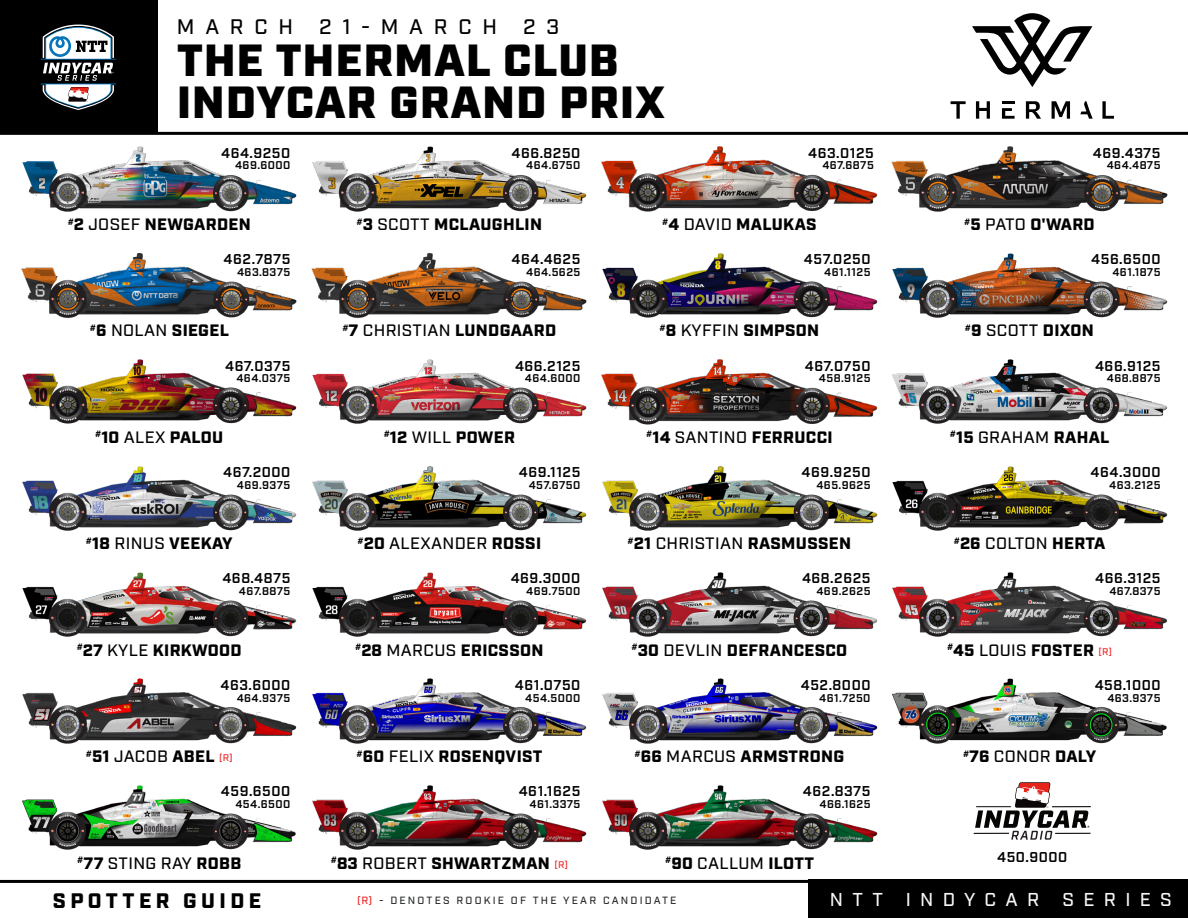
<style>
.page{position:relative;width:1188px;height:918px;background:#fff}
.page>*{position:absolute;margin:0;border:0;box-sizing:border-box;transform-origin:0 0}
.t1{font:900 45px "Industry";letter-spacing:.03em;color:#000}
.t2{font:500 21px "Industry";letter-spacing:.51em;color:#000}
.t3{font:900 21px "Industry";letter-spacing:.21em;color:#000}
.t4{font:500 18.6px "Industry";letter-spacing:.5em;color:#f5f7f7}
.t5{font:900 16.5px "Industry";letter-spacing:.02em;color:#000}
.t6{font:500 16.5px "Industry";letter-spacing:.02em;color:#000}
.t7{font:600 14.25px "Industry";letter-spacing:.04em;color:#000}
.t8{font:600 11.25px "Industry";letter-spacing:.04em;color:#000}
.t9{font:500 10.5px "Industry";letter-spacing:.21em;color:#262827}
.s1{font-weight:500}
.s2{font-weight:900}
.s3{font-weight:500;font-size:9.6px;color:#ee2123}
.s4{color:#ee2123}
</style>
<div class="page">
<svg style="left:0;top:880px;width:809px;height:38px"></svg>
<svg style="left:0;top:0;width:1188px;height:135px"></svg>
<div style="left:809px;top:880px;width:379px;height:38px;background:#000"></div>
<img style="left:602px;top:785px;width:276px;height:65px">
<img style="left:602px;top:678px;width:276px;height:66px">
<img style="left:602px;top:572px;width:276px;height:65px">
<img style="left:602px;top:466px;width:276px;height:65px">
<img style="left:601px;top:359px;width:277px;height:66px">
<img style="left:602px;top:253px;width:276px;height:65px">
<img style="left:601px;top:146px;width:277px;height:66px">
<img style="left:22px;top:785px;width:274px;height:65px">
<img style="left:892px;top:678px;width:275px;height:66px">
<img style="left:892px;top:572px;width:276px;height:65px">
<img style="left:892px;top:466px;width:276px;height:65px">
<img style="left:892px;top:359px;width:276px;height:65px">
<img style="left:892px;top:253px;width:276px;height:65px">
<img style="left:891px;top:146px;width:277px;height:66px">
<img style="left:312px;top:785px;width:275px;height:65px">
<img style="left:22px;top:678px;width:275px;height:66px">
<img style="left:22px;top:572px;width:275px;height:65px">
<img style="left:22px;top:466px;width:275px;height:65px">
<img style="left:22px;top:359px;width:275px;height:65px">
<img style="left:21px;top:253px;width:276px;height:65px">
<img style="left:22px;top:146px;width:275px;height:66px">
<img style="left:312px;top:678px;width:275px;height:66px">
<img style="left:312px;top:572px;width:275px;height:65px">
<img style="left:312px;top:466px;width:275px;height:65px">
<img style="left:312px;top:359px;width:275px;height:65px">
<img style="left:311px;top:253px;width:276px;height:65px">
<img style="left:312px;top:146px;width:275px;height:66px">
<svg style="left:972px;top:13px;width:120px;height:74px"></svg>
<svg style="left:951px;top:101px;width:15px;height:18px"></svg>
<svg style="left:976px;top:101px;width:14px;height:18px"></svg>
<svg style="left:1026px;top:101px;width:15px;height:18px"></svg>
<svg style="left:1052px;top:101px;width:18px;height:18px"></svg>
<svg style="left:1102px;top:101px;width:12px;height:18px"></svg>
<svg style="left:1080px;top:101px;width:13px;height:18px"></svg>
<svg style="left:1002px;top:101px;width:13px;height:18px"></svg>
<hr style="left:974px;top:833px;width:35px;height:1px;background:#040503">
<svg style="left:975px;top:782px;width:114px;height:58px"></svg>
<hr style="left:1055px;top:833px;width:36px;height:1px;background:#040503">
<hr style="left:1052px;top:806px;width:39px;height:1px;background:#040503">
<div style="left:0;top:0;width:157px;height:133px;background:#000"></div>
<svg style="left:41px;top:25px;width:75px;height:85px"></svg>
<p class="t2" style="left:177px;top:14px;width:384px">MARCH 21-MARCH 23</p>
<p class="t1" style="left:177px;top:33px;width:443px">THE THERMAL CLUB</p>
<p class="t1" style="left:177px;top:75px;width:489px">INDYCAR GRAND PRIX</p>
<p class="t7" style="left:221px;top:144px;width:71px">464.9250</p>
<p class="t8" style="left:235px;top:159px;width:57px">469.6000</p>
<p class="t7" style="left:512px;top:144px;width:70px">466.8250</p>
<p class="t8" style="left:526px;top:159px;width:56px">464.6750</p>
<p class="t7" style="left:808px;top:144px;width:67px">463.0125</p>
<p class="t8" style="left:822px;top:159px;width:53px">467.6875</p>
<p class="t7" style="left:1093px;top:144px;width:69px">469.4375</p>
<p class="t8" style="left:1107px;top:159px;width:55px">464.4875</p>
<p class="t5" style="left:68px;top:214px;width:185px"><sup>#</sup>2 <span class="s1">JOSEF</span> NEWGARDEN</p>
<p class="t5" style="left:357px;top:214px;width:187px"><sup>#</sup>3 <span class="s1">SCOTT</span> MCLAUGHLIN</p>
<p class="t5" style="left:662px;top:214px;width:156px"><sup>#</sup>4 <span class="s1">DAVID</span> MALUKAS</p>
<p class="t5" style="left:964px;top:214px;width:132px"><sup>#</sup>5 <span class="s1">PATO</span> O'WARD</p>
<p class="t7" style="left:224px;top:251px;width:68px">462.7875</p>
<p class="t8" style="left:237px;top:265px;width:55px">463.8375</p>
<p class="t7" style="left:512px;top:251px;width:70px">464.4625</p>
<p class="t8" style="left:526px;top:265px;width:56px">464.5625</p>
<p class="t7" style="left:804px;top:251px;width:68px">457.0250</p>
<p class="t8" style="left:824px;top:265px;width:48px">461.1125</p>
<p class="t7" style="left:1091px;top:251px;width:71px">456.6500</p>
<p class="t8" style="left:1112px;top:265px;width:50px">461.1875</p>
<p class="t5" style="left:90px;top:321px;width:141px"><sup>#</sup>6 <span class="s1">NOLAN</span> SIEGEL</p>
<p class="t5" style="left:342px;top:321px;width:215px"><sup>#</sup>7 <span class="s1">CHRISTIAN</span> LUNDGAARD</p>
<p class="t5" style="left:659px;top:321px;width:161px"><sup>#</sup>8 <span class="s1">KYFFIN</span> SIMPSON</p>
<p class="t5" style="left:965px;top:321px;width:130px"><sup>#</sup>9 <span class="s1">SCOTT</span> DIXON</p>
<p class="t7" style="left:225px;top:357px;width:67px">467.0375</p>
<p class="t8" style="left:236px;top:372px;width:55px">464.0375</p>
<p class="t7" style="left:515px;top:357px;width:67px">466.2125</p>
<p class="t8" style="left:525px;top:372px;width:57px">464.6000</p>
<p class="t7" style="left:805px;top:357px;width:67px">467.0750</p>
<p class="t8" style="left:819px;top:372px;width:53px">458.9125</p>
<p class="t7" style="left:1095px;top:357px;width:67px">466.9125</p>
<p class="t8" style="left:1107px;top:372px;width:55px">468.8875</p>
<p class="t5" style="left:95px;top:427px;width:130px"><sup>#</sup>10 <span class="s1">ALEX</span> PALOU</p>
<p class="t5" style="left:384px;top:427px;width:133px"><sup>#</sup>12 <span class="s1">WILL</span> POWER</p>
<p class="t5" style="left:646px;top:427px;width:188px"><sup>#</sup>14 <span class="s1">SANTINO</span> FERRUCCI</p>
<p class="t5" style="left:950px;top:427px;width:161px"><sup>#</sup>15 <span class="s1">GRAHAM</span> RAHAL</p>
<p class="t7" style="left:223px;top:464px;width:69px">467.2000</p>
<p class="t8" style="left:237px;top:478px;width:55px">469.9375</p>
<p class="t7" style="left:519px;top:464px;width:63px">469.1125</p>
<p class="t8" style="left:529px;top:478px;width:53px">457.6750</p>
<p class="t7" style="left:802px;top:464px;width:70px">469.9250</p>
<p class="t8" style="left:816px;top:478px;width:56px">465.9625</p>
<p class="t7" style="left:1091px;top:464px;width:72px">464.3000</p>
<p class="t8" style="left:1109px;top:478px;width:53px">463.2125</p>
<p class="t5" style="left:86px;top:534px;width:148px"><sup>#</sup>18 <span class="s1">RINUS</span> VEEKAY</p>
<p class="t6" style="left:357px;top:534px;width:185px"><sup>#</sup><span class="s2">20</span> ALEXANDER <span class="s2">ROSSI</span></p>
<p class="t5" style="left:628px;top:534px;width:225px"><sup>#</sup>21 <span class="s1">CHRISTIAN</span> RASMUSSEN</p>
<p class="t5" style="left:954px;top:534px;width:153px"><sup>#</sup>26 <span class="s1">COLTON</span> HERTA</p>
<p class="t7" style="left:222px;top:570px;width:69px">468.4875</p>
<p class="t8" style="left:239px;top:585px;width:53px">467.8875</p>
<p class="t7" style="left:511px;top:570px;width:71px">469.3000</p>
<p class="t8" style="left:526px;top:585px;width:56px">469.7500</p>
<p class="t7" style="left:802px;top:570px;width:70px">468.2625</p>
<p class="t8" style="left:816px;top:585px;width:56px">469.2625</p>
<p class="t7" style="left:1095px;top:570px;width:67px">466.3125</p>
<p class="t8" style="left:1109px;top:585px;width:53px">467.8375</p>
<p class="t5" style="left:77px;top:640px;width:167px"><sup>#</sup>27 <span class="s1">KYLE</span> KIRKWOOD</p>
<p class="t5" style="left:355px;top:640px;width:190px"><sup>#</sup>28 <span class="s1">MARCUS</span> ERICSSON</p>
<p class="t5" style="left:631px;top:640px;width:217px"><sup>#</sup>30 <span class="s1">DEVLIN</span> DEFRANCESCO</p>
<p class="t5" style="left:947px;top:640px;width:167px"><sup>#</sup>45 <span class="s1">LOUIS</span> FOSTER <span class="s3">[R]</span></p>
<p class="t7" style="left:221px;top:677px;width:71px">463.6000</p>
<p class="t8" style="left:237px;top:691px;width:55px">464.9375</p>
<p class="t7" style="left:515px;top:677px;width:67px">461.0750</p>
<p class="t8" style="left:525px;top:691px;width:57px">454.5000</p>
<p class="t7" style="left:801px;top:677px;width:71px">452.8000</p>
<p class="t8" style="left:819px;top:691px;width:53px">461.7250</p>
<p class="t7" style="left:1095px;top:677px;width:67px">458.1000</p>
<p class="t8" style="left:1107px;top:691px;width:55px">463.9375</p>
<p class="t5" style="left:86px;top:747px;width:148px"><sup>#</sup>51 <span class="s1">JACOB</span> ABEL <span class="s3">[R]</span></p>
<p class="t5" style="left:357px;top:747px;width:187px"><sup>#</sup>60 <span class="s1">FELIX</span> ROSENQVIST</p>
<p class="t5" style="left:634px;top:747px;width:211px"><sup>#</sup>66 <span class="s1">MARCUS</span> ARMSTRONG</p>
<p class="t5" style="left:963px;top:747px;width:135px"><sup>#</sup>76 <span class="s1">CONOR</span> DALY</p>
<p class="t7" style="left:221px;top:783px;width:71px">459.6500</p>
<p class="t8" style="left:235px;top:798px;width:57px">454.6500</p>
<p class="t7" style="left:519px;top:783px;width:63px">461.1625</p>
<p class="t8" style="left:530px;top:798px;width:52px">461.3375</p>
<p class="t7" style="left:803px;top:783px;width:69px">462.8375</p>
<p class="t8" style="left:819px;top:798px;width:53px">466.1625</p>
<p class="t6" style="left:77px;top:853px;width:165px"><sup>#</sup><span class="s2">77</span> STING RAY <span class="s2">ROBB</span></p>
<p class="t5" style="left:331px;top:853px;width:239px"><sup>#</sup>83 <span class="s1">ROBERT</span> SHWARTZMAN <span class="s3">[R]</span></p>
<p class="t5" style="left:665px;top:853px;width:150px"><sup>#</sup>90 <span class="s1">CALLUM</span> ILOTT</p>
<p class="t7" style="left:997px;top:849px;width:72px">450.9000</p>
<p class="t3" style="left:53px;top:888px;width:210px">SPOTTER GUIDE</p>
<p class="t9" style="left:357px;top:894px;width:321px"><span class="s4">(R)</span> - DENOTES ROOKIE OF THE YEAR CANDIDATE</p>
<p class="t4" style="left:830px;top:889px;width:344px">NTT INDYCAR SERIES</p>
</div>
